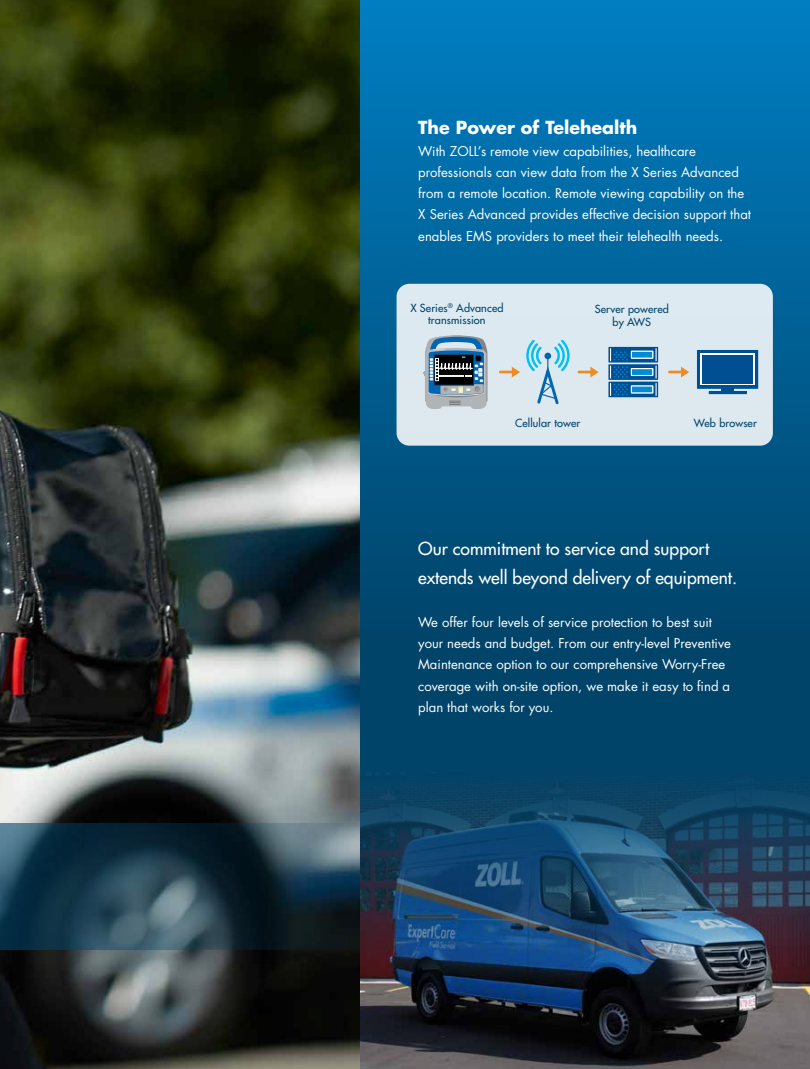
<style>
.page{position:relative;width:810px;height:1069px;background:#fff}
.page>*{position:absolute;margin:0;border:0;box-sizing:border-box;transform-origin:0 0}
.t1{font:500 17.5px/29px "Futura Std";color:#fff}
.t2{font:700 17.5px "Futura Std";color:#fff}
.t3{font:13.12px/21.2px "Futura Std";color:#fff}
.t4{font:500 10.88px/12.5px "Futura Std";letter-spacing:.01em;color:#00446a;text-align:center}
</style>
<div class="page">
<img style="left:0;top:0;width:360px;height:1069px">
<svg style="left:0;top:823px;width:360px;height:126px;background:#223d4b"></svg>
<div style="left:360px;top:0;width:450px;height:1069px;background:#00446a"></div>
<div style="left:360px;top:0;width:450px;height:641px;background:linear-gradient(to bottom,#007ec2,#01446a)"></div>
<div style="left:397px;top:284px;width:376px;height:162px;background:#dde9f0;border-radius:13px"></div>
<svg style="left:526px;top:340px;width:44px;height:65px"></svg>
<svg style="left:608px;top:347px;width:50px;height:15px"></svg>
<svg style="left:631px;top:351px;width:22px;height:8px"></svg>
<div style="left:632px;top:352px;width:20px;height:6px;background:#008cd2"></div>
<svg style="left:608px;top:364px;width:50px;height:16px"></svg>
<div style="left:631px;top:368px;width:22px;height:8px;background:#fff"></div>
<div style="left:632px;top:369px;width:20px;height:6px;background:#008cd2"></div>
<svg style="left:608px;top:382px;width:50px;height:15px"></svg>
<svg style="left:656px;top:348px;width:1px;height:48px"></svg>
<svg style="left:631px;top:385px;width:22px;height:8px"></svg>
<div style="left:632px;top:386px;width:20px;height:6px;background:#008cd2"></div>
<svg style="left:610px;top:348px;width:18px;height:48px"></svg>
<div style="left:721px;top:383px;width:13px;height:9px;background:#004f93"></div>
<div style="left:697px;top:350px;width:61px;height:39px;background:#004f93"></div>
<div style="left:700px;top:353px;width:55px;height:32px;background:linear-gradient(to right,#004f93,#004f93)"></div>
<div style="left:702px;top:355px;width:51px;height:28px;background:#004f93"></div>
<hr style="left:709px;top:391px;width:37px;height:3px;background:#004f93">
<svg style="left:500px;top:367px;width:20px;height:10px"></svg>
<svg style="left:579px;top:367px;width:20px;height:10px"></svg>
<svg style="left:669px;top:367px;width:20px;height:10px"></svg>
<svg style="left:423px;top:335px;width:64px;height:74px;background:#748a9b"></svg>
<img style="left:360px;top:776px;width:450px;height:293px">
<h1 class="t2" style="left:418px;top:116px;width:221px">The Power of Telehealth</h1>
<p class="t3" style="left:418px;top:140px;width:334px">With ZOLL’s remote view capabilities, healthcare professionals can view data from the X Series Advanced from a remote location. Remote viewing capability on the X Series Advanced provides effective decision support that enables EMS providers to meet their telehealth needs.</p>
<p class="t4" style="left:410px;top:302px;width:95px">X Series<sup>®</sup> Advanced transmission</p>
<p class="t4" style="left:595px;top:303px;width:76px">Server powered by AWS</p>
<p class="t4" style="left:515px;top:417px;width:67px">Cellular tower</p>
<p class="t4" style="left:694px;top:417px;width:64px">Web browser</p>
<h1 class="t1" style="left:418px;top:534px;width:320px">Our commitment to service and support extends well beyond delivery of equipment.</h1>
<p class="t3" style="left:418px;top:612px;width:314px">We offer four levels of service protection to best suit your needs and budget. From our entry-level Preventive Maintenance option to our comprehensive Worry-Free coverage with on-site option, we make it easy to find a plan that works for you.</p>
</div>
